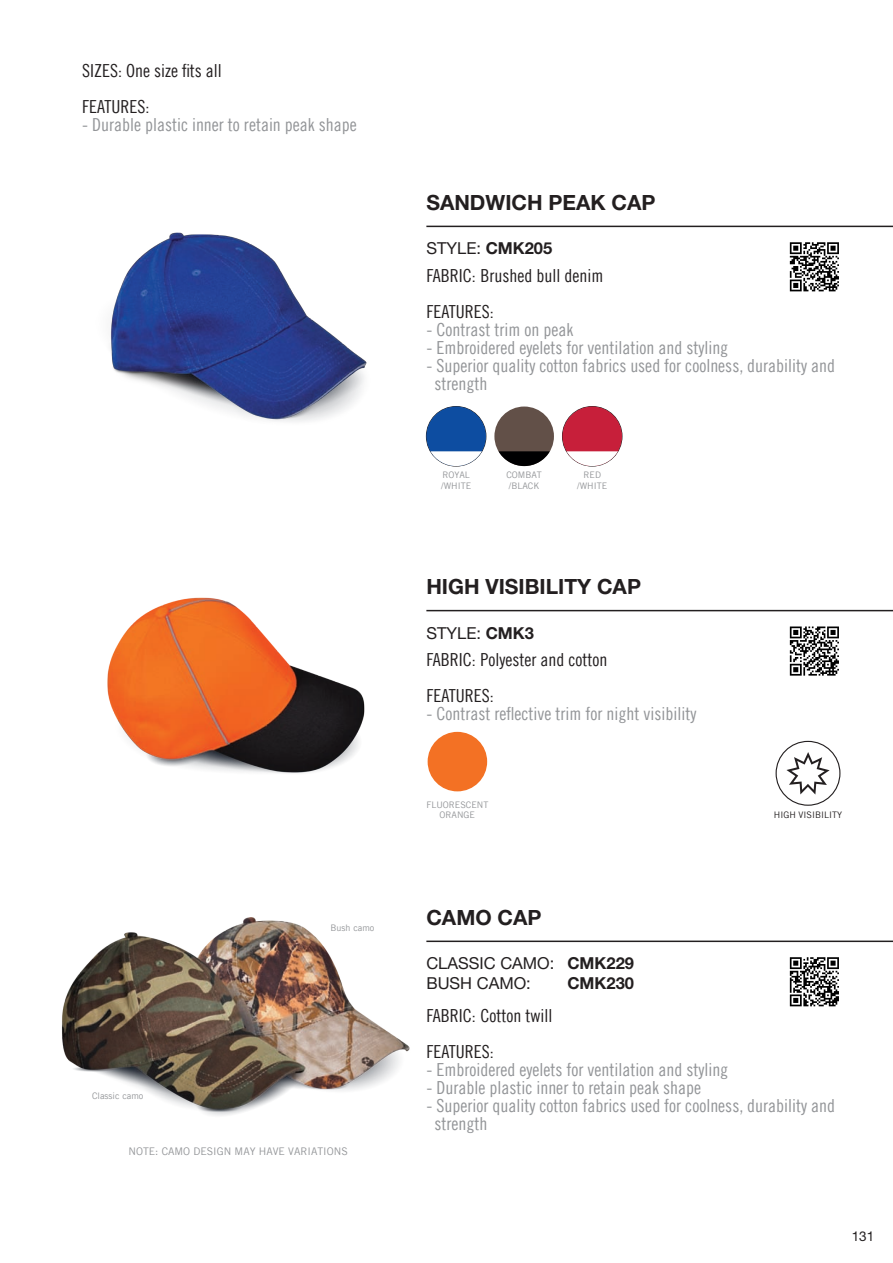
<style>
.page{position:relative;width:893px;height:1263px;background:#fff}
.page>*{position:absolute;margin:0;border:0;box-sizing:border-box;transform-origin:0 0}
.t1{font:700 21px "Helvetica Neue LT Std";color:#231f20}
.t2{font:18px/18px "Trade Gothic LT Std Cn 18";color:#939598}
.t3{font:18px/36px "Trade Gothic LT Std Cn 18";color:#231f20}
.t4{font:16.5px/19.8px "Helvetica Neue LT Std";color:#231f20}
.t5{font:700 16.5px "Helvetica Neue LT Std";color:#231f20}
.t6{font:13.5px "Helvetica Neue LT Std";color:#231f20}
.t7{font:italic 10.5px "Trade Gothic";color:#939598}
.t8{font:italic 9px/10.8px "Trade Gothic";color:#939598}
.t9{font:italic 9px "Trade Gothic";color:#231f20}
.s1{font-weight:700}
</style>
<div class="page">
<img style="left:110px;top:232px;width:257px;height:190px">
<hr style="left:426px;top:226px;width:467px;height:1px;background:#231f20">
<svg style="left:789px;top:242px;width:47px;height:50px"></svg>
<svg style="left:790px;top:242px;width:49px;height:49px"></svg>
<div style="left:494px;top:406px;width:60px;height:60px;background:#625048;border-radius:50%"></div>
<svg style="left:498px;top:451px;width:52px;height:15px"></svg>
<div style="left:562px;top:406px;width:60px;height:60px;background:#c71f3a;border-radius:50%"></div>
<svg style="left:567px;top:451px;width:51px;height:15px"></svg>
<div style="left:426px;top:406px;width:60px;height:60px;background:#0d4da1;border-radius:50%"></div>
<svg style="left:430px;top:451px;width:52px;height:15px"></svg>
<hr style="left:426px;top:610px;width:467px;height:1px;background:#231f20">
<svg style="left:789px;top:626px;width:1px;height:50px"></svg>
<svg style="left:790px;top:626px;width:49px;height:50px"></svg>
<img style="left:107px;top:597px;width:258px;height:177px">
<div style="left:428px;top:732px;width:59px;height:59px;background:#f37124;border-radius:50%"></div>
<hr style="left:426px;top:940px;width:467px;height:2px;background:#231f20">
<svg style="left:789px;top:957px;width:47px;height:50px"></svg>
<svg style="left:790px;top:957px;width:49px;height:49px"></svg>
<img style="left:62px;top:917px;width:348px;height:199px">
<div style="left:776px;top:741px;width:64px;height:65px;border:1px solid #231f20;border-radius:50%"></div>
<svg style="left:786px;top:752px;width:44px;height:42px"></svg>
<p class="t3" style="left:82px;top:52px;width:141px">SIZES: One size fits all<br>FEATURES:</p>
<p class="t2" style="left:82px;top:115px;width:276px">- Durable plastic inner to retain peak shape</p>
<p class="t8" style="left:92px;top:1090px;width:53px">Classic camo</p>
<p class="t8" style="left:331px;top:922px;width:45px">Bush camo</p>
<p class="t7" style="left:128px;top:1144px;width:221px">NOTE: CAMO DESIGN MAY HAVE VARIATIONS</p>
<p class="t1" style="left:426px;top:190px;width:231px">SANDWICH PEAK CAP</p>
<p class="t4" style="left:426px;top:238px;width:127px">STYLE: <span class="s1">CMK205</span></p>
<p class="t3" style="left:426px;top:257px;width:178px">FABRIC: Brushed bull denim<br>FEATURES:</p>
<p class="t2" style="left:426px;top:320px;width:148px">- Contrast trim on peak</p>
<p class="t2" style="left:426px;top:338px;width:303px">- Embroidered eyelets for ventilation and styling</p>
<p class="t2" style="left:435px;top:356px;width:402px;text-indent:-8px">- Superior quality cotton fabrics used for coolness, durability and strength</p>
<p class="t8" style="left:441px;top:469px;width:31px">ROYAL /WHITE</p>
<p class="t8" style="left:506px;top:469px;width:37px">COMBAT /BLACK</p>
<p class="t8" style="left:577px;top:469px;width:31px;text-align:center">RED /WHITE</p>
<p class="t1" style="left:426px;top:574px;width:216px">HIGH VISIBILITY CAP</p>
<p class="t4" style="left:426px;top:622px;width:109px">STYLE: <span class="s1">CMK3</span></p>
<p class="t3" style="left:426px;top:641px;width:182px">FABRIC: Polyester and cotton<br>FEATURES:</p>
<p class="t2" style="left:426px;top:704px;width:271px">- Contrast reflective trim for night visibility</p>
<p class="t8" style="left:426px;top:799px;width:64px;text-align:center">FLUORESCENT<br>ORANGE</p>
<p class="t1" style="left:426px;top:904px;width:117px">CAMO CAP</p>
<p class="t4" style="left:426px;top:953px;width:209px">CLASSIC CAMO: <span class="s1">CMK229<br></span>BUSH CAMO:</p>
<p class="t5" style="left:567px;top:973px;width:68px">CMK230</p>
<p class="t9" style="left:774px;top:810px;width:70px">HIGH VISIBILITY</p>
<p class="t3" style="left:426px;top:997px;width:127px">FABRIC: Cotton twill<br>FEATURES:</p>
<p class="t2" style="left:426px;top:1060px;width:303px">- Embroidered eyelets for ventilation and styling</p>
<p class="t2" style="left:426px;top:1078px;width:276px">- Durable plastic inner to retain peak shape</p>
<p class="t2" style="left:435px;top:1096px;width:402px;text-indent:-8px">- Superior quality cotton fabrics used for coolness, durability and strength</p>
<p class="t6" style="left:852px;top:1228px;width:24px">131</p>
</div>
